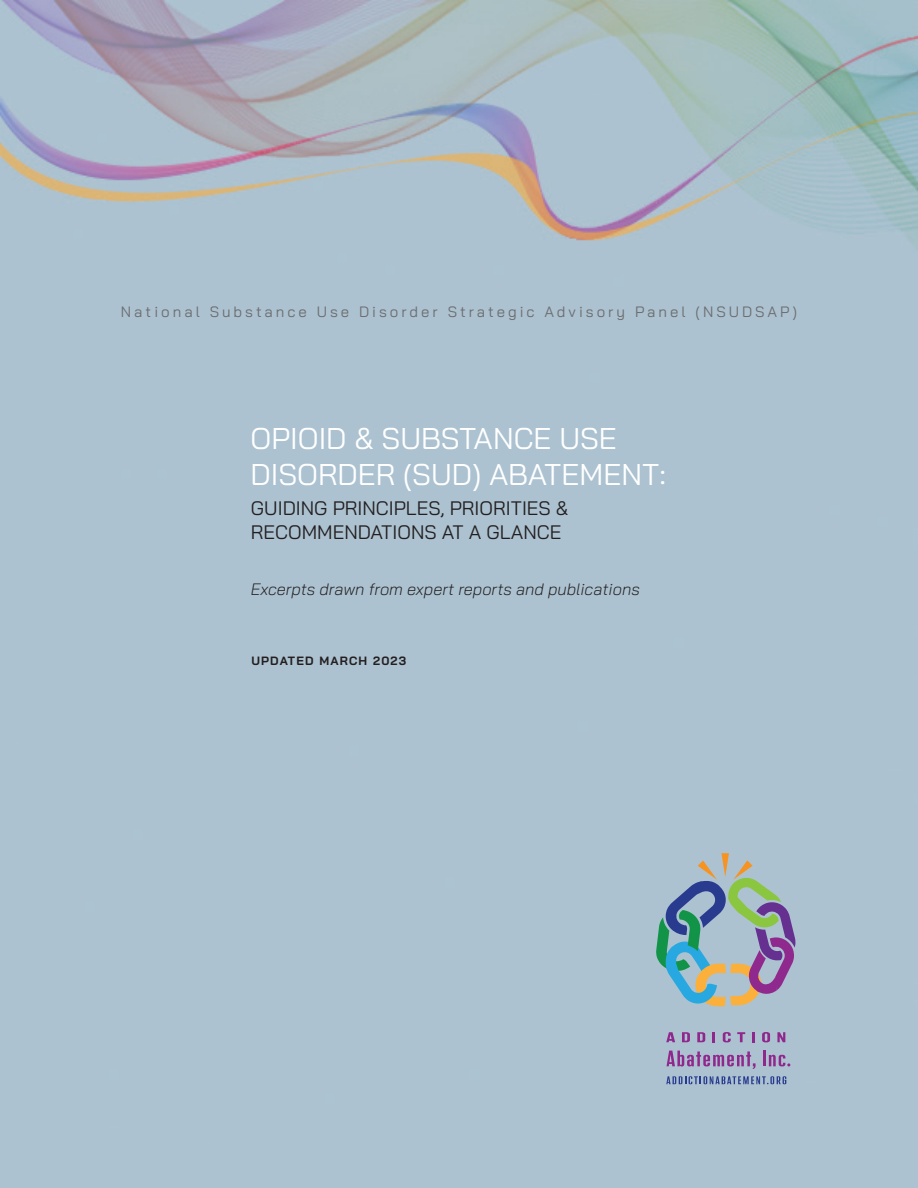
<style>
.page{position:relative;width:918px;height:1188px;background:#fff}
.page>*{position:absolute;margin:0;border:0;box-sizing:border-box;transform-origin:0 0}
.text{font:30px/36px "Bai Jamjuree";color:#fff}
.text-2{font:19.5px/23.4px "Bai Jamjuree";color:#231f20}
.text-3{font:italic 300 16.5px "Bai Jamjuree";color:#231f20}
.t1{font:15px "Bai Jamjuree";letter-spacing:.2em;color:#6c6d70}
.text-4{font:700 12px "Bai Jamjuree";letter-spacing:.1em;color:#231f20}
</style>
<div class="page">
<img style="left:0;top:0;width:918px;height:1188px">
<svg style="left:666px;top:1032px;width:9px;height:10px"></svg>
<svg style="left:682px;top:1032px;width:8px;height:10px"></svg>
<svg style="left:697px;top:1032px;width:8px;height:10px"></svg>
<svg style="left:713px;top:1032px;width:2px;height:10px"></svg>
<svg style="left:723px;top:1032px;width:8px;height:10px"></svg>
<svg style="left:737px;top:1032px;width:8px;height:10px"></svg>
<svg style="left:752px;top:1032px;width:3px;height:10px"></svg>
<svg style="left:762px;top:1032px;width:8px;height:10px"></svg>
<svg style="left:777px;top:1032px;width:8px;height:10px"></svg>
<svg style="left:667px;top:1051px;width:89px;height:18px;background:#a18bb8"></svg>
<svg style="left:763px;top:1051px;width:27px;height:15px"></svg>
<svg style="left:666px;top:1076px;width:120px;height:8px"></svg>
<svg style="left:656px;top:853px;width:139px;height:153px;background:#93a7b0"></svg>
<p class="t1" style="left:121px;top:299px;width:678px">National Substance Use Disorder Strategic Advisory Panel (NSUDSAP)</p>
<p class="text" style="left:251px;top:420px;width:417px">OPIOID &amp; SUBSTANCE USE<br>DISORDER (SUD) ABATEMENT:</p>
<p class="text-2" style="left:251px;top:496px;width:319px">GUIDING PRINCIPLES, PRIORITIES &amp;<br>RECOMMENDATIONS AT A GLANCE</p>
<p class="text-3" style="left:251px;top:576px;width:391px">Excerpts drawn from expert reports and publications</p>
<p class="text-4" style="left:251px;top:653px;width:156px">UPDATED MARCH 2023</p>
</div>
